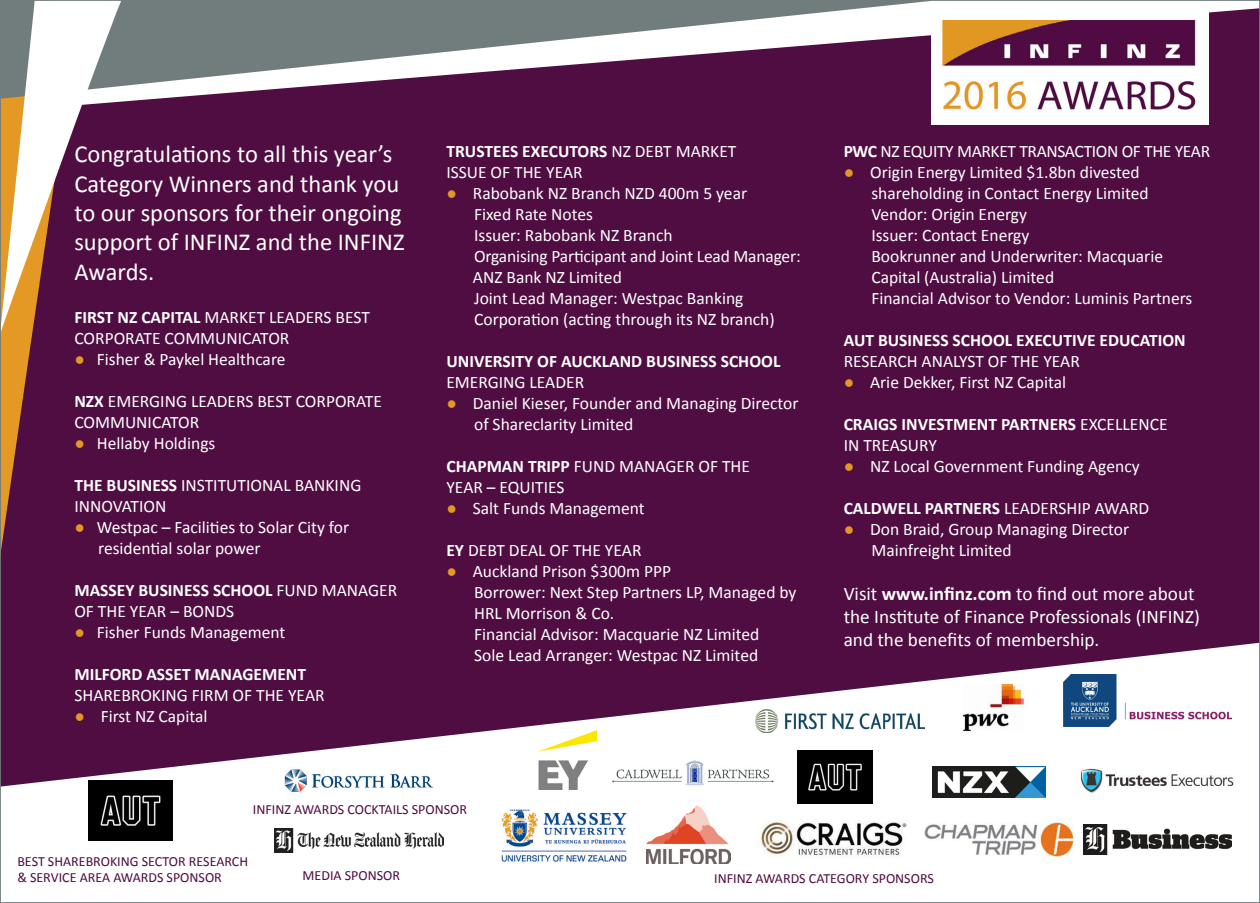
<style>
.page{position:relative;width:1260px;height:903px;background:#4f0d42}
.page>*{position:absolute;margin:0;border:0;box-sizing:border-box;transform-origin:0 0}
.t1{font:24.5px/29.4px "Calibri";color:#fff}
.t2{font:19.25px/23.1px "Calibri";color:#fff}
.t3{font:17.5px "Calibri";color:#fff}
.t4{font:700 17.5px/21px "Calibri";color:#fff}
.t5{font:17.5px "Calibri";letter-spacing:-.02em;color:#fff}
.t6{font:14px "Calibri";color:#4f0b42}
.s1{font-weight:700}
.s2{color:#e39724}
.s3{font-weight:400}
</style>
<div class="page">
<svg style="left:3px;top:334px;width:29px;height:203px"></svg>
<svg style="left:131px;top:3px;width:1065px;height:122px"></svg>
<svg style="left:3px;top:3px;width:128px;height:331px"></svg>
<div style="left:931px;top:0;width:278px;height:124px;background:#fff"></div>
<img style="left:942px;top:20px;width:254px;height:90px">
<svg style="left:3px;top:643px;width:1254px;height:257px;fill:#fff"></svg>
<img style="left:89px;top:780px;width:84px;height:60px">
<img style="left:798px;top:751px;width:74px;height:52px">
<img style="left:964px;top:684px;width:70px;height:60px">
<img style="left:924px;top:822px;width:149px;height:34px">
<img style="left:274px;top:828px;width:169px;height:24px">
<img style="left:538px;top:730px;width:58px;height:60px">
<img style="left:1083px;top:824px;width:149px;height:30px">
<img style="left:274px;top:762px;width:169px;height:37px">
<img style="left:933px;top:766px;width:112px;height:31px">
<img style="left:610px;top:759px;width:169px;height:29px">
<img style="left:646px;top:805px;width:85px;height:58px">
<img style="left:756px;top:815px;width:158px;height:45px">
<img style="left:756px;top:709px;width:168px;height:23px">
<img style="left:1073px;top:761px;width:169px;height:39px">
<img style="left:1063px;top:675px;width:169px;height:51px">
<img style="left:495px;top:802px;width:138px;height:66px">
<p class="t1" style="left:74px;top:139px;width:320px">Congratulations to all this year’s</p>
<p class="t1" style="left:74px;top:169px;width:332px">Category Winners and thank you to our sponsors for their ongoing support of INFINZ and the INFINZ<br>Awards.</p>
<p class="t3" style="left:74px;top:306px;width:297px"><span class="s1">FIRST NZ CAPITAL</span> MARKET LEADERS BEST</p>
<p class="t3" style="left:74px;top:327px;width:217px">CORPORATE COMMUNICATOR</p>
<p class="t3" style="left:74px;top:348px;width:213px"><span class="s2">●</span> Fisher &amp; Paykel Healthcare</p>
<p class="t3" style="left:74px;top:390px;width:309px"><span class="s1">NZX</span> EMERGING LEADERS BEST CORPORATE</p>
<p class="t3" style="left:74px;top:411px;width:126px">COMMUNICATOR</p>
<p class="t3" style="left:74px;top:432px;width:143px"><span class="s2">●</span> Hellaby Holdings</p>
<p class="t3" style="left:74px;top:474px;width:288px"><span class="s1">THE BUSINESS</span> INSTITUTIONAL BANKING</p>
<p class="t3" style="left:74px;top:495px;width:94px">INNOVATION</p>
<p class="t3" style="left:74px;top:516px;width:276px"><span class="s2">●</span> Westpac – Facilities to Solar City for</p>
<p class="t3" style="left:98px;top:537px;width:164px">residential solar power</p>
<p class="t4" style="left:74px;top:580px;width:324px">MASSEY BUSINESS SCHOOL <span class="s3">FUND MANAGER</span></p>
<p class="t3" style="left:74px;top:600px;width:161px">OF THE YEAR – BONDS</p>
<p class="t3" style="left:74px;top:621px;width:213px"><span class="s2">●</span> Fisher Funds Management</p>
<p class="t4" style="left:74px;top:664px;width:233px">MILFORD ASSET MANAGEMENT</p>
<p class="t3" style="left:74px;top:684px;width:252px">SHAREBROKING FIRM OF THE YEAR</p>
<p class="t3" style="left:74px;top:705px;width:135px"><span class="s2">●</span> First NZ Capital</p>
<p class="t4" style="left:446px;top:141px;width:292px">TRUSTEES EXECUTORS <span class="s3">NZ DEBT MARKET</span></p>
<p class="t3" style="left:446px;top:161px;width:138px">ISSUE OF THE YEAR</p>
<p class="t3" style="left:446px;top:182px;width:302px"><span class="s2">●</span> Rabobank NZ Branch NZD 400m 5 year</p>
<p class="t3" style="left:474px;top:203px;width:120px">Fixed Rate Notes</p>
<p class="t3" style="left:474px;top:224px;width:200px">Issuer: Rabobank NZ Branch</p>
<p class="t3" style="left:474px;top:245px;width:328px">Organising Participant and Joint Lead Manager:</p>
<p class="t3" style="left:473px;top:266px;width:150px">ANZ Bank NZ Limited</p>
<p class="t3" style="left:474px;top:287px;width:271px">Joint Lead Manager: Westpac Banking</p>
<p class="t3" style="left:474px;top:308px;width:302px">Corporation (acting through its NZ branch)</p>
<p class="t4" style="left:446px;top:351px;width:335px">UNIVERSITY OF AUCKLAND BUSINESS SCHOOL<br><span class="s3">EMERGING LEADER</span></p>
<p class="t3" style="left:446px;top:392px;width:354px"><span class="s2">●</span> Daniel Kieser, Founder and Managing Director</p>
<p class="t3" style="left:474px;top:413px;width:161px">of Shareclarity Limited</p>
<p class="t3" style="left:446px;top:455px;width:305px"><span class="s1">CHAPMAN TRIPP</span> FUND MANAGER OF THE</p>
<p class="t3" style="left:446px;top:476px;width:120px">YEAR – EQUITIES</p>
<p class="t3" style="left:446px;top:497px;width:200px"><span class="s2">●</span> Salt Funds Management</p>
<p class="t3" style="left:446px;top:539px;width:197px"><span class="s1">EY</span> DEBT DEAL OF THE YEAR</p>
<p class="t3" style="left:446px;top:560px;width:226px"><span class="s2">●</span> Auckland Prison $300m PPP</p>
<p class="t3" style="left:474px;top:581px;width:324px">Borrower: Next Step Partners LP, Managed by</p>
<p class="t3" style="left:474px;top:602px;width:142px">HRL Morrison &amp; Co.</p>
<p class="t3" style="left:474px;top:623px;width:287px">Financial Advisor: Macquarie NZ Limited</p>
<p class="t3" style="left:474px;top:644px;width:286px">Sole Lead Arranger: Westpac NZ Limited</p>
<p class="t6" style="left:253px;top:800px;width:216px">INFINZ AWARDS COCKTAILS SPONSOR</p>
<p class="t5" style="left:844px;top:140px;width:368px"><span class="s1">PWC</span> NZ EQUITY MARKET TRANSACTION OF THE YEAR</p>
<p class="t3" style="left:844px;top:161px;width:298px"><span class="s2">●</span> Origin Energy Limited $1.8bn divested</p>
<p class="t3" style="left:871px;top:182px;width:279px">shareholding in Contact Energy Limited</p>
<p class="t3" style="left:871px;top:203px;width:157px">Vendor: Origin Energy</p>
<p class="t3" style="left:871px;top:224px;width:160px">Issuer: Contact Energy</p>
<p class="t3" style="left:871px;top:245px;width:293px">Bookrunner and Underwriter: Macquarie</p>
<p class="t3" style="left:871px;top:266px;width:184px">Capital (Australia) Limited</p>
<p class="t3" style="left:871px;top:287px;width:323px">Financial Advisor to Vendor: Luminis Partners</p>
<p class="t4" style="left:844px;top:330px;width:344px">AUT BUSINESS SCHOOL EXECUTIVE EDUCATION<br><span class="s3">RESEARCH ANALYST OF THE YEAR</span></p>
<p class="t3" style="left:844px;top:371px;width:224px"><span class="s2">●</span> Arie Dekker, First NZ Capital</p>
<p class="t4" style="left:844px;top:414px;width:325px">CRAIGS INVESTMENT PARTNERS <span class="s3">EXCELLENCE</span></p>
<p class="t3" style="left:844px;top:434px;width:95px">IN TREASURY</p>
<p class="t3" style="left:844px;top:455px;width:297px"><span class="s2">●</span> NZ Local Government Funding Agency</p>
<p class="t4" style="left:844px;top:498px;width:307px">CALDWELL PARTNERS <span class="s3">LEADERSHIP AWARD</span></p>
<p class="t3" style="left:844px;top:518px;width:287px"><span class="s2">●</span> Don Braid, Group Managing Director</p>
<p class="t3" style="left:871px;top:539px;width:142px">Mainfreight Limited</p>
<p class="t2" style="left:844px;top:582px;width:358px">Visit <span class="s1">www.infinz.com</span> to find out more about the Institute of Finance Professionals (INFINZ) and the benefits of membership.</p>
<p class="t6" style="left:17px;top:852px;width:232px">BEST SHAREBROKING SECTOR RESEARCH</p>
<p class="t6" style="left:17px;top:869px;width:206px">&amp; SERVICE AREA AWARDS SPONSOR</p>
<p class="t6" style="left:303px;top:867px;width:99px">MEDIA SPONSOR</p>
<p class="t6" style="left:714px;top:869px;width:221px">INFINZ AWARDS CATEGORY SPONSORS</p>
</div>
